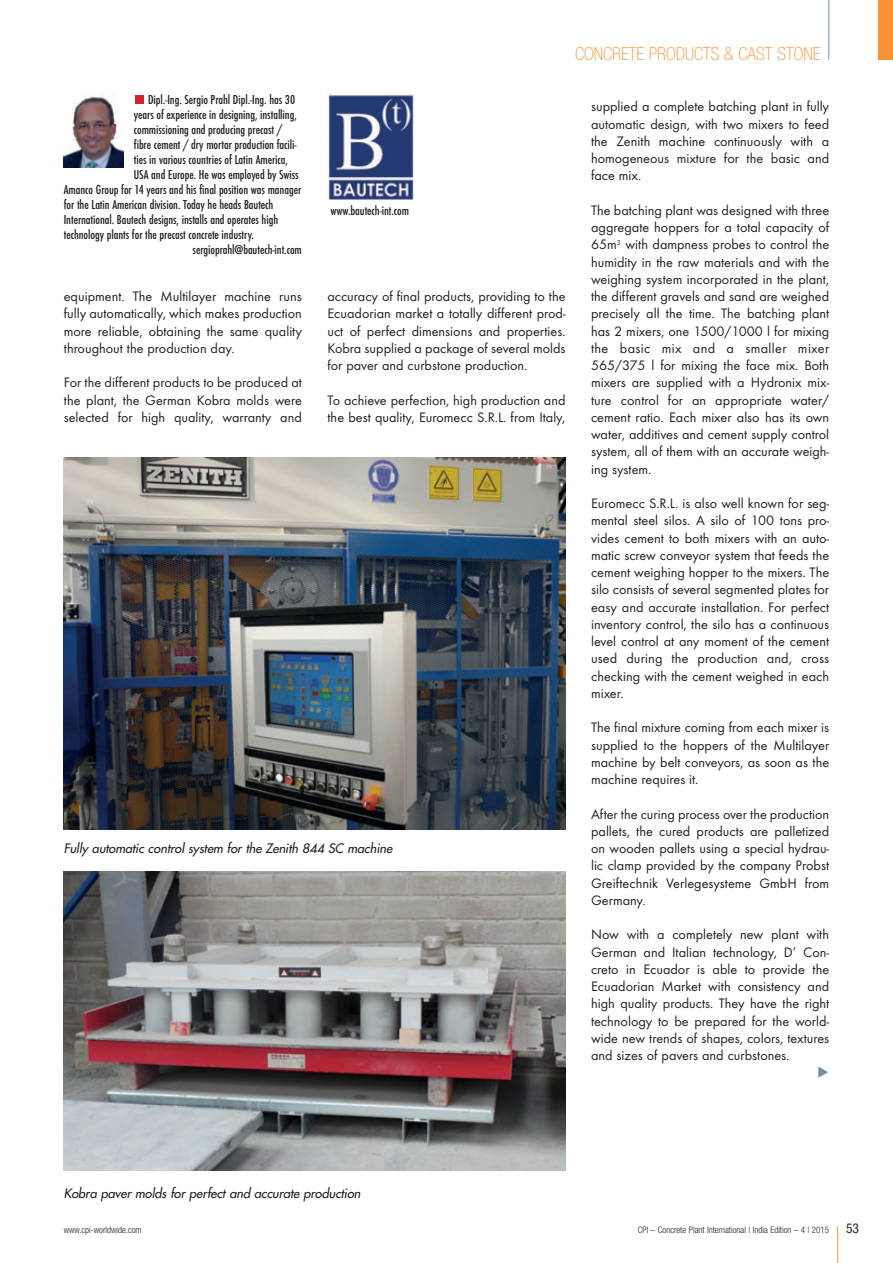
<style>
.page{position:relative;width:893px;height:1263px;background:#fff}
.page>*{position:absolute;margin:0;border:0;box-sizing:border-box;transform-origin:0 0}
.t1{font:100 condensed 18px "Helvetica Neue";color:#f69238}
.t2{font:14.25px/17.2px "Futura T";color:#231f20;text-align:justify}
.t3{font:500 condensed 13.5px "Futura T";letter-spacing:-.005em;color:#231f20}
.t4{font:condensed 13.5px "Helvetica Neue";color:#231f20}
.t5{font:italic 12.75px "Futura";letter-spacing:-.005em;color:#231f20}
.t6{font:300 condensed 9px "Helvetica Neue";color:#231f20}
</style>
<div class="page">
<hr style="left:837px;top:1226px;width:1px;height:37px;background:#f69238">
<hr style="left:828px;top:0;width:1px;height:60px;background:#73909f">
<div style="left:878px;top:0;width:15px;height:60px;background:#f69238"></div>
<img style="left:64px;top:871px;width:501px;height:299px">
<img style="left:64px;top:457px;width:502px;height:372px">
<div style="left:135px;top:96px;width:9px;height:8px;background:#d1232a"></div>
<img style="left:64px;top:95px;width:59px;height:72px">
<img style="left:327px;top:94px;width:87px;height:105px">
<p class="t1" style="left:575px;top:47px;width:247px">CONCRETE PRODUCTS &amp; CAST STONE</p>
<p class="t3" style="left:148px;top:94px;width:149px">Dipl.-Ing. Sergio Prahl Dipl.-Ing. has 30</p>
<p class="t3" style="left:134px;top:109px;width:165px">years of experience in designing, installing,</p>
<p class="t3" style="left:134px;top:124px;width:150px">commissioning and producing precast /</p>
<p class="t3" style="left:134px;top:139px;width:164px">fibre cement / dry mortar production facili-</p>
<p class="t3" style="left:134px;top:154px;width:156px">ties in various countries of Latin America,</p>
<p class="t3" style="left:134px;top:169px;width:166px">USA and Europe. He was employed by Swiss</p>
<p class="t3" style="left:64px;top:184px;width:239px">Amanco Group for 14 years and his final position was manager</p>
<p class="t3" style="left:64px;top:199px;width:211px">for the Latin American division. Today he heads Bautech</p>
<p class="t3" style="left:64px;top:214px;width:216px">International. Bautech designs, installs and operates high</p>
<p class="t3" style="left:64px;top:229px;width:192px">technology plants for the precast concrete industry.</p>
<p class="t3" style="left:193px;top:244px;width:111px">sergioprahl@bautech-int.com</p>
<p class="t2" style="left:64px;top:289px;width:240px">equipment. The Multilayer machine runs fully automatically, which makes production more reliable, obtaining the same quality throughout the production day.</p>
<p class="t2" style="left:64px;top:375px;width:240px">For the different products to be produced at the plant, the German Kobra molds were selected for high quality, warranty and</p>
<p class="t3" style="left:330px;top:205px;width:80px">www.bautech-int.com</p>
<p class="t2" style="left:327px;top:289px;width:240px">accuracy of final products, providing to the Ecuadorian market a totally different prod&shy;uct of perfect dimensions and properties.<br>Kobra supplied a package of several molds for paver and curbstone production.</p>
<p class="t2" style="left:327px;top:392px;width:240px">To achieve perfection, high production and the best quality, Euromecc S.R.L. from Italy,</p>
<p class="t5" style="left:64px;top:842px;width:332px">Fully automatic control system for the Zenith 844 SC machine</p>
<p class="t2" style="left:591px;top:99px;width:240px">supplied a complete batching plant in fully automatic design, with two mixers to feed the Zenith machine continuously with a homogeneous mixture for the basic and face mix.</p>
<p class="t2" style="left:591px;top:203px;width:240px">The batching plant was designed with three aggregate hoppers for a total capacity of 65m<sup>3</sup> with dampness probes to control the humidity in the raw materials and with the weighing system incorporated in the plant, the different gravels and sand are weighed precisely all the time. The batching plant has 2 mixers, one 1500/1000 l for mixing the basic mix and a smaller mixer 565/375 l for mixing the face mix. Both mixers are supplied with a Hydronix mix&shy;ture control for an appropriate water/ cement ratio. Each mixer also has its own water, additives and cement supply control system, all of them with an accurate weigh&shy;ing system.</p>
<p class="t2" style="left:591px;top:496px;width:240px">Euromecc S.R.L. is also well known for seg&shy;mental steel silos. A silo of 100 tons pro&shy;vides cement to both mixers with an auto&shy;matic screw conveyor system that feeds the cement weighing hopper to the mixers. The silo consists of several segmented plates for easy and accurate installation. For perfect inventory control, the silo has a continuous level control at any moment of the cement used during the production and, cross checking with the cement weighed in each mixer.</p>
<p class="t2" style="left:591px;top:720px;width:240px">The final mixture coming from each mixer is supplied to the hoppers of the Multilayer machine by belt conveyors, as soon as the machine requires it.</p>
<p class="t2" style="left:591px;top:806px;width:240px">After the curing process over the production pallets, the cured products are palletized on wooden pallets using a special hydrau - lic clamp provided by the company Probst Greiftechnik Verlegesysteme GmbH from Germany.</p>
<p class="t2" style="left:591px;top:927px;width:240px">Now with a completely new plant with German and Italian technology, D’ Con - creto in Ecuador is able to provide the Ecuadorian Market with consistency and high quality products. They have the right technology to be prepared for the world&shy;wide new trends of shapes, colors, textures and sizes of pavers and curbstones.</p>
<p class="t5" style="left:64px;top:1187px;width:301px">Kobra paver molds for perfect and accurate production</p>
<p class="t6" style="left:64px;top:1226px;width:79px">www.cpi-worldwide.com</p>
<p class="t6" style="left:638px;top:1226px;width:193px">CPI – Concrete Plant International | India Edition – 4 | 2015</p>
<p class="t4" style="left:846px;top:1223px;width:14px">53</p>
</div>
